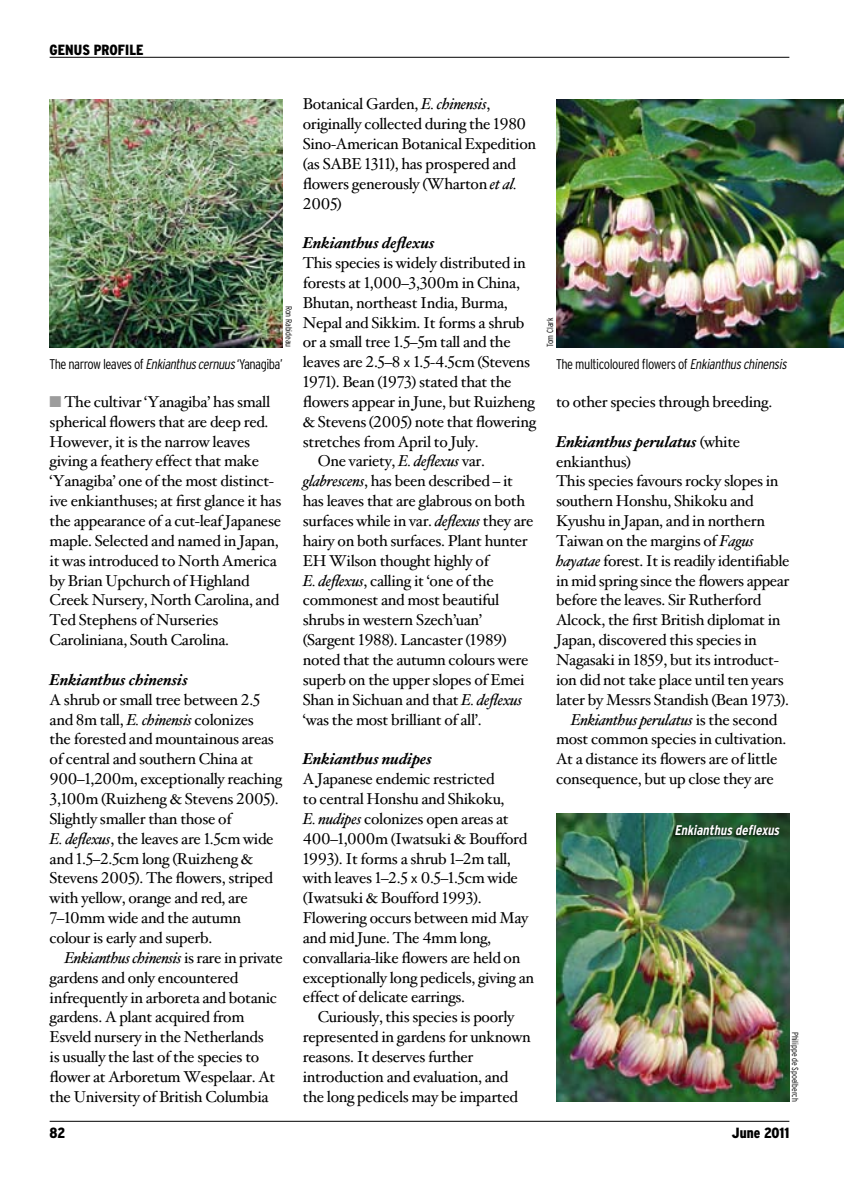
<style>
.page{position:relative;width:844px;height:1191px;background:#fff}
.page>*{position:absolute;margin:0;border:0;box-sizing:border-box;transform-origin:0 0}
.t1{font:15.75px/19.8px "Hoefler Text";letter-spacing:-.02em;color:#000}
.t2{font:italic 700 15.75px "Hoefler Text";letter-spacing:-.01em;color:#000}
.t3{font:italic 15.75px "Hoefler Text";letter-spacing:-.02em;color:#000}
.t4{font:900 condensed 14.7px "Interstate";color:#000}
.t5{font:300 condensed 14px "Interstate";letter-spacing:-.035em;color:#000}
.t6{font:italic 700 condensed 14px "Interstate";color:#fff}
.t7{font:300 condensed 8.75px "Interstate";letter-spacing:-.005em;color:#000}
.s1{font-style:italic}
.s2{color:#9c9c9c}
.s3{font-family:"Interstate";font-weight:300;font-stretch:condensed;font-size:12.6px}
.s4{font-weight:400;font-style:normal}
.s5{font-style:normal}
</style>
<div class="page">
<hr style="left:50px;top:57px;width:739px;height:1px;background:#000">
<hr style="left:50px;top:1121px;width:739px;height:1px;background:#000">
<img style="left:50px;top:99px;width:233px;height:248px">
<img style="left:556px;top:99px;width:287px;height:248px">
<img style="left:556px;top:814px;width:233px;height:287px">
<div style="left:671px;top:824px;width:108px;height:14px;background:#000;opacity:.75"></div>
<p class="t4" style="left:50px;top:42px;width:95px">GENUS PROFILE</p>
<p class="t7" style="left:294px;top:306px;width:43px;rotate:90deg">Ron Rabideau</p>
<p class="t5" style="left:50px;top:356px;width:234px">The narrow leaves of <span class="s1">Enkianthuscernuus</span>‘Yanagiba’</p>
<p class="t1" style="left:50px;top:392px;width:233px"><span class="s2">■</span> The cultivar ‘Yanagiba’ has small spherical flowers that are deep red.<br>However, it is the narrow leaves giving a feathery effect that make ‘Yanagiba’ one of the most distinct&shy;ive enkianthuses; at first glance it has the appearance of a cut-leaf Japanese maple. Selected and named in Japan, it was introduced to North America by Brian Upchurch of Highland Creek Nursery, North Carolina, and Ted Stephens of Nurseries Caroliniana, South Carolina.</p>
<p class="t2" style="left:50px;top:670px;width:140px">Enkianthus chinensis</p>
<p class="t1" style="left:50px;top:690px;width:234px">A shrub or small tree between 2.5 and 8m tall, <span class="s1">E. chinensis</span> colonizes<br>the forested and mountainous areas of central and southern China at<br>900–1,200m, exceptionally reaching<br>3,100m (Ruizheng &amp; Stevens 2005).<br>Slightly smaller than those of<br><span class="s1">E. deflexus</span>, the leaves are 1.5cm wide and 1.5–2.5cm long (Ruizheng &amp;<br>Stevens 2005). The flowers, striped with yellow, orange and red, are<br>7–10mm wide and the autumn colour is early and superb.</p>
<p class="t1" style="left:50px;top:948px;width:235px;text-indent:15px"><span class="s1">Enkianthus chinensis</span> is rare in private gardens and only encountered infrequently in arboreta and botanic gardens. A plant acquired from Esveld nursery in the Netherlands<br>is usually the last of the species to flower at Arboretum Wespelaar. At the University of British Columbia</p>
<p class="t1" style="left:303px;top:95px;width:235px">Botanical Garden, <span class="s1">E. chinensis</span>, originally collected during the 1980<br>Sino-American Botanical Expedition (as SABE 1311), has prospered and flowers generously (Wharton <span class="s1">et al.<br></span>2005)</p>
<p class="t2" style="left:303px;top:233px;width:134px">Enkianthus deflexus</p>
<p class="t1" style="left:303px;top:253px;width:224px">This species is widely distributed in</p>
<p class="t1" style="left:303px;top:273px;width:218px">forests at 1,000–3,300m in China,</p>
<p class="t1" style="left:303px;top:293px;width:206px">Bhutan, northeast India, Burma,</p>
<p class="t1" style="left:303px;top:313px;width:223px">Nepal and Sikkim. It forms a shrub</p>
<p class="t1" style="left:303px;top:333px;width:209px">or a small tree 1.5–5m tall and the</p>
<p class="t1" style="left:303px;top:352px;width:229px">leaves are 2.5–8 <span class="s3">x</span> 1.5-4.5cm (Stevens</p>
<p class="t1" style="left:303px;top:372px;width:210px">1971). Bean (1973) stated that the</p>
<p class="t1" style="left:303px;top:392px;width:233px">flowers appear in June, but Ruizheng</p>
<p class="t1" style="left:303px;top:412px;width:235px">&amp; Stevens (2005) note that flowering</p>
<p class="t1" style="left:303px;top:432px;width:177px">stretches from April to July.</p>
<p class="t1" style="left:317px;top:452px;width:169px">One variety, <span class="s1">E. deflexus</span> var.</p>
<p class="t1" style="left:303px;top:471px;width:211px"><span class="s1">glabrescens</span>, has been described – it</p>
<p class="t1" style="left:303px;top:491px;width:224px">has leaves that are glabrous on both</p>
<p class="t1" style="left:303px;top:511px;width:232px">surfaces while in var. <span class="s1">deflexus</span> they are</p>
<p class="t1" style="left:303px;top:531px;width:226px">hairy on both surfaces. Plant hunter</p>
<p class="t1" style="left:303px;top:551px;width:188px">EH Wilson thought highly of</p>
<p class="t1" style="left:303px;top:571px;width:192px"><span class="s1">E. deflexus</span>, calling it ‘one of the</p>
<p class="t1" style="left:303px;top:591px;width:198px">commonest and most beautiful</p>
<p class="t1" style="left:303px;top:610px;width:181px">shrubs in western Szech’uan’</p>
<p class="t1" style="left:303px;top:630px;width:205px">(Sargent 1988). Lancaster (1989)</p>
<p class="t1" style="left:303px;top:650px;width:227px">noted that the autumn colours were</p>
<p class="t1" style="left:303px;top:670px;width:223px">superb on the upper slopes of Emei</p>
<p class="t1" style="left:303px;top:690px;width:221px">Shan in Sichuan and that <span class="s1">E. deflexus</span></p>
<p class="t1" style="left:303px;top:710px;width:180px">‘was the most brilliant of all’.</p>
<p class="t2" style="left:303px;top:749px;width:131px">Enkianthus nudipes</p>
<p class="t1" style="left:303px;top:769px;width:233px">A Japanese endemic restricted<br>to central Honshu and Shikoku,<br><span class="s1">E. nudipes</span> colonizes open areas at<br>400–1,000m (Iwatsuki &amp; Boufford<br>1993). It forms a shrub 1–2m tall, with leaves 1–2.5 <span class="s3">x</span> 0.5–1.5cm wide (Iwatsuki &amp; Boufford 1993).<br>Flowering occurs between mid May and mid June. The 4mm long, convallaria-like flowers are held on exceptionally long pedicels, giving an effect of delicate earrings.</p>
<p class="t1" style="left:303px;top:1007px;width:229px;text-indent:15px">Curiously, this species is poorly represented in gardens for unknown reasons. It deserves further introduction and evaluation, and the long pedicels may be imparted</p>
<p class="t7" style="left:545px;top:347px;width:32px;rotate:-90deg">Tom Clark</p>
<p class="t5" style="left:556px;top:356px;width:235px">The multicoloured flowers of <span class="s1">Enkianthuschinensis</span></p>
<p class="t1" style="left:556px;top:392px;width:218px">to other species through breeding.</p>
<p class="t2" style="left:556px;top:431px;width:186px">Enkianthus perulatus <span class="s4">(white</span></p>
<p class="t1" style="left:556px;top:452px;width:76px">enkianthus)</p>
<p class="t1" style="left:556px;top:472px;width:224px">This species favours rocky slopes in</p>
<p class="t1" style="left:556px;top:491px;width:199px">southern Honshu, Shikoku and</p>
<p class="t1" style="left:556px;top:511px;width:210px">Kyushu in Japan, and in northern</p>
<p class="t1" style="left:556px;top:531px;width:199px">Taiwan on the margins of <span class="s1">Fagus</span></p>
<p class="t1" style="left:556px;top:551px;width:235px"><span class="s1">hayatae</span> forest. It is readily identifiable</p>
<p class="t1" style="left:556px;top:571px;width:235px">in mid spring since the flowers appear</p>
<p class="t1" style="left:556px;top:591px;width:207px">before the leaves. Sir Rutherford</p>
<p class="t1" style="left:556px;top:610px;width:226px">Alcock, the first British diplomat in</p>
<p class="t1" style="left:556px;top:630px;width:202px">Japan, discovered this species in</p>
<p class="t1" style="left:556px;top:650px;width:223px">Nagasaki in 1859, but its introduct-</p>
<p class="t1" style="left:556px;top:670px;width:229px">ion did not take place until ten years</p>
<p class="t1" style="left:556px;top:690px;width:234px">later by Messrs Standish (Bean 1973).</p>
<p class="t3" style="left:570px;top:710px;width:208px">Enkianthus perulatus <span class="s5">is the second</span></p>
<p class="t1" style="left:556px;top:730px;width:232px">most common species in cultivation.</p>
<p class="t1" style="left:556px;top:749px;width:223px">At a distance its flowers are of little</p>
<p class="t1" style="left:556px;top:769px;width:219px">consequence, but up close they are</p>
<p class="t6" style="left:674px;top:822px;width:109px">Enkianthus deflexus</p>
<p class="t7" style="left:800px;top:1031px;width:71px;rotate:90deg">Philippe de Spoelberch</p>
<p class="t4" style="left:50px;top:1125px;width:17px">82</p>
<p class="t4" style="left:731px;top:1125px;width:59px">JUNE 2011</p>
</div>
